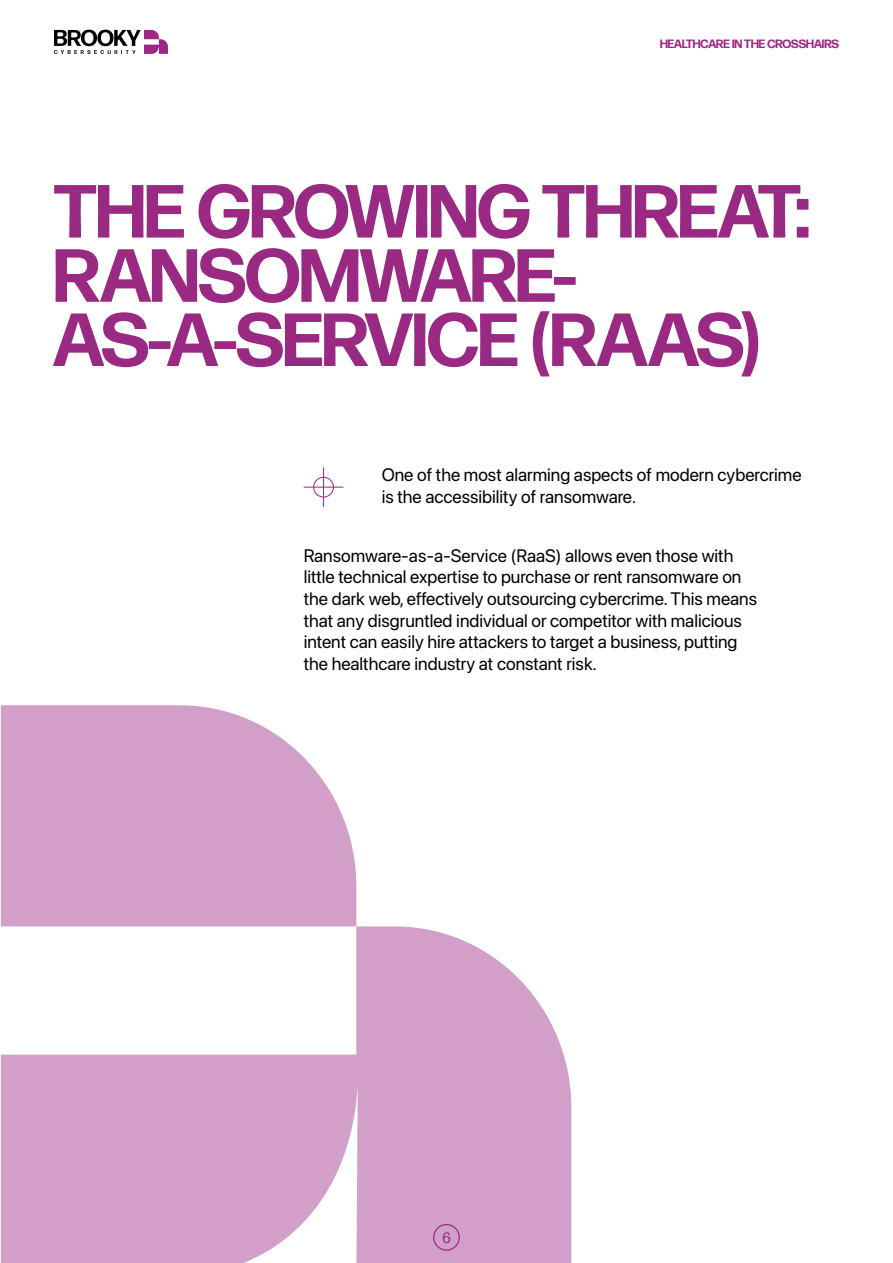
<style>
.page{position:relative;width:893px;height:1263px;background:#fff}
.page>*{position:absolute;margin:0;border:0;box-sizing:border-box;transform-origin:0 0}
.t1{font:700 75px/64.2px "Forma DJR Banner";color:#992982}
.t2{font:18px/21.6px "SF Pro";color:#000}
.t3{font:15px "Forma DJR Banner";color:#9c2884}
.t4{font:700 12px "Forma DJR Banner";color:#9c2884}
</style>
<div class="page">
<svg style="left:54px;top:30px;width:114px;height:24px"></svg>
<svg style="left:1px;top:705px;width:355px;height:221px;fill:#d19fc7"></svg>
<svg style="left:1px;top:926px;width:570px;height:337px;fill:#d19fc7"></svg>
<div style="left:313px;top:477px;width:21px;height:20px;border:1px solid #9c2884;border-radius:50%"></div>
<hr style="left:304px;top:487px;width:39px;height:1px;background:#9c2884">
<hr style="left:323px;top:467px;width:1px;height:40px;background:#9c2884">
<p class="t4" style="left:660px;top:35px;width:180px">HEALTHCARE IN THE CROSSHAIRS</p>
<h1 class="t1" style="left:54px;top:174px;width:757px">THE GROWING THREAT:<br>RANSOMWARE-<br>AS-A-SERVICE (RAAS)</h1>
<p class="t2" style="left:382px;top:464px;width:421px">One of the most alarming aspects of modern cybercrime is the accessibility of ransomware.</p>
<p class="t2" style="left:304px;top:545px;width:455px">Ransomware-as-a-Service (RaaS) allows even those with little technical expertise to purchase or rent ransomware on the dark web, effectively outsourcing cybercrime. This means that any disgruntled individual or competitor with malicious intent can easily hire attackers to target a business, putting the healthcare industry at constant risk.</p>
<p class="t3" style="left:443px;top:1227px;width:9px">6</p>
</div>
